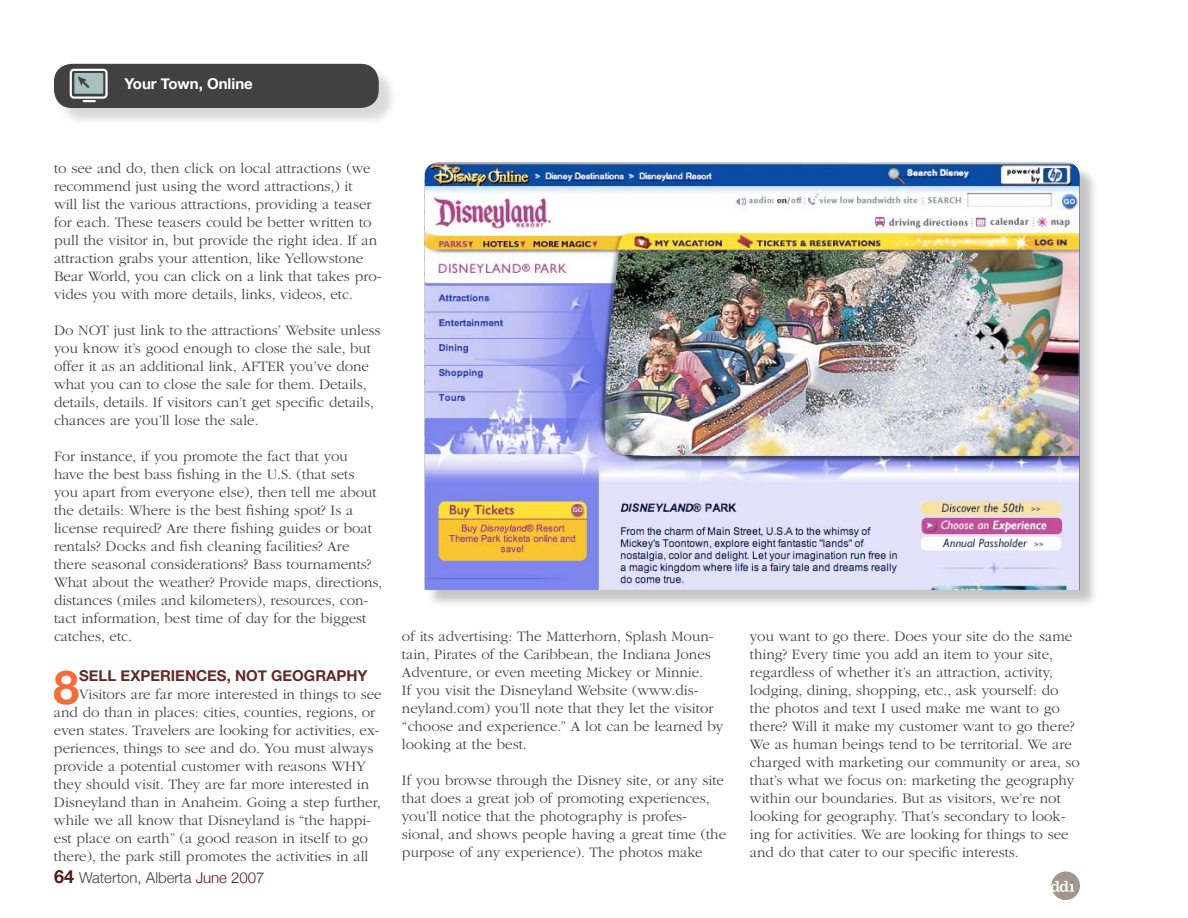
<style>
.page{position:relative;width:1188px;height:918px;background:#fff}
.page>*{position:absolute;margin:0;border:0;box-sizing:border-box;transform-origin:0 0}
.t1{font:700 46.5px "Helvetica Neue";color:#f36c39}
.t2{font:300 15px/18px "ITC Garamond Std";color:#414142}
.t3{font:700 15px "Helvetica Neue";color:#622b25}
.t4{font:300 15px "Helvetica Neue";color:#414142}
.t5{font:700 15px "Helvetica Neue";color:#fff}
.s1{font-weight:700;font-size:18px;color:#57181b}
.s2{color:#57181b}
</style>
<div class="page">
<div style="left:1051px;top:872px;width:29px;height:28px;background:#a2978a;border-radius:50%"></div>
<svg style="left:1051px;top:881px;width:23px;height:11px"></svg>
<div style="left:427px;top:164px;width:678px;height:478px;background:#000;opacity:.23"></div>
<img style="left:424px;top:162px;width:656px;height:428px">
<div style="left:56px;top:66px;width:348px;height:67px;background:#000;opacity:.15"></div>
<div style="left:54px;top:64px;width:325px;height:44px;background:#414142;border-radius:18px"></div>
<svg style="left:70px;top:69px;width:38px;height:33px"></svg>
<p class="t5" style="left:125px;top:74px;width:130px">Your Town, Online</p>
<p class="t2" style="left:54px;top:159px;width:329px">to see and do, then click on local attractions (we recommend just using the word attractions,) it<br>will list the various attractions, providing a teaser for each. These teasers could be better written to pull the visitor in, but provide the right idea. If an attraction grabs your attention, like Yellowstone Bear World, you can click on a link that takes pro&shy;vides you with more details, links, videos, etc.</p>
<p class="t2" style="left:54px;top:321px;width:328px">Do NOT just link to the attractions’ Website unless you know it’s good enough to close the sale, but offer it as an additional link, AFTER you’ve done what you can to close the sale for them. Details, details, details. If visitors can’t get specific details, chances are you’ll lose the sale.</p>
<p class="t2" style="left:54px;top:447px;width:330px">For instance, if you promote the fact that you<br>have the best bass fishing in the U.S. (that sets<br>you apart from everyone else), then tell me about the details: Where is the best fishing spot? Is a license required? Are there fishing guides or boat rentals? Docks and fish cleaning facilities? Are there seasonal considerations? Bass tournaments?<br>What about the weather? Provide maps, directions, distances (miles and kilometers), resources, con&shy;tact information, best time of day for the biggest catches, etc.</p>
<h1 class="t1" style="left:53px;top:658px;width:27px">8</h1>
<p class="t3" style="left:79px;top:666px;width:290px">SELL EXPERIENCES, NOT GEOGRAPHY</p>
<p class="t2" style="left:54px;top:686px;width:329px;text-indent:25px">Visitors are far more interested in things to see and do than in places: cities, counties, regions, or even states. Travelers are looking for activities, ex&shy;periences, things to see and do. You must always provide a potential customer with reasons WHY they should visit. They are far more interested in Disneyland than in Anaheim. Going a step further, while we all know that Disneyland is “the happi&shy;est place on earth” (a good reason in itself to go there), the park still promotes the activities in all</p>
<p class="t4" style="left:54px;top:869px;width:212px"><span class="s1">64</span> Waterton, Alberta <span class="s2">June 2007</span></p>
<p class="t2" style="left:402px;top:628px;width:323px">of its advertising: The Matterhorn, Splash Moun&shy;tain, Pirates of the Caribbean, the Indiana Jones Adventure, or even meeting Mickey or Minnie.<br>If you visit the Disneyland Website (www.dis&shy;neyland.com) you’ll note that they let the visitor “choose and experience.” A lot can be learned by looking at the best.</p>
<p class="t2" style="left:402px;top:772px;width:326px">If you browse through the Disney site, or any site that does a great job of promoting experiences, you’ll notice that the photography is profes&shy;sional, and shows people having a great time (the purpose of any experience). The photos make</p>
<p class="t2" style="left:750px;top:628px;width:331px">you want to go there. Does your site do the same thing? Every time you add an item to your site, regardless of whether it’s an attraction, activity, lodging, dining, shopping, etc., ask yourself: do the photos and text I used make me want to go there? Will it make my customer want to go there?<br>We as human beings tend to be territorial. We are charged with marketing our community or area, so that’s what we focus on: marketing the geography within our boundaries. But as visitors, we’re not looking for geography. That’s secondary to look&shy;ing for activities. We are looking for things to see and do that cater to our specific interests.</p>
</div>
